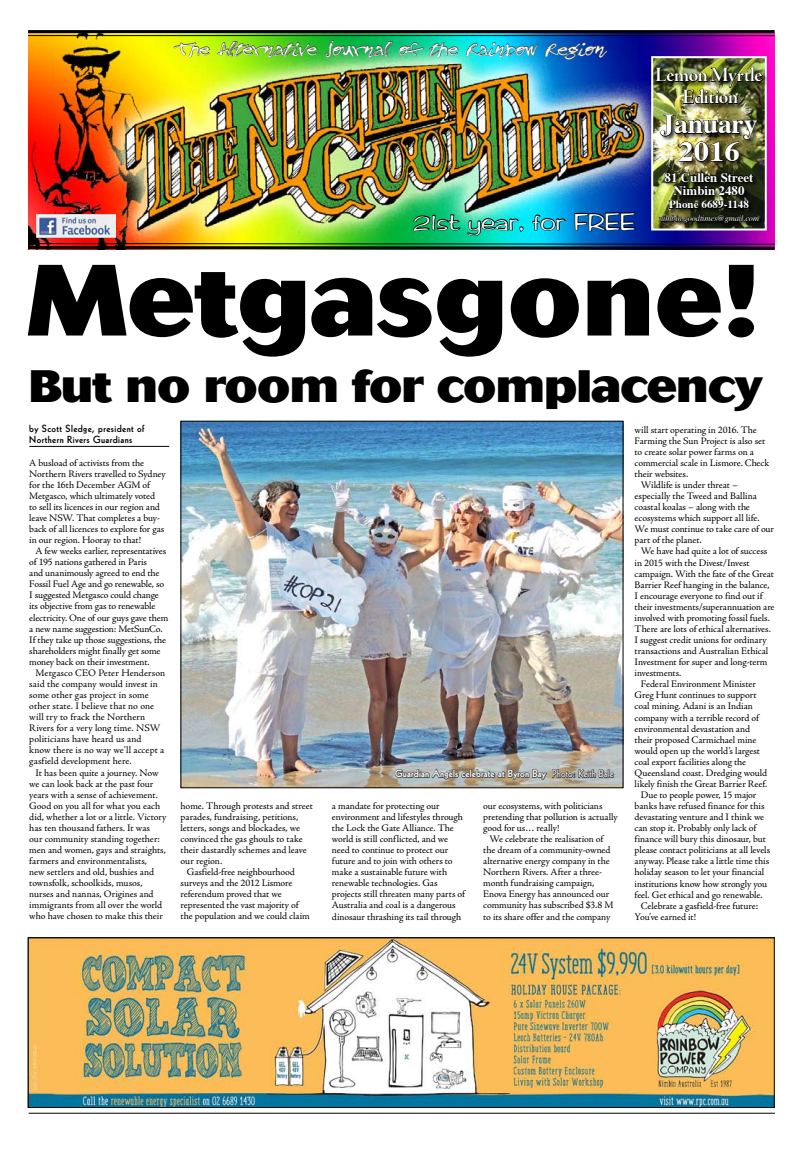
<style>
.page{position:relative;width:803px;height:1149px;background:#fff}
.page>*{position:absolute;margin:0;border:0;box-sizing:border-box;transform-origin:0 0}
.t1{font:800 100px "Cosmos";color:#000;scale:1.05 1}
.t2{font:800 45px "Cosmos";letter-spacing:-.02em;color:#000;scale:1.05 1}
.t3{font:700 27.7px/27.7px "Times";letter-spacing:-.01em;color:#fff;text-align:center}
.t4{font:22px "Arctic 2";letter-spacing:.03em;color:#fff;scale:1.05 1}
.t5{font:21px/22px "Adobe Jenson Pro Bold Disp";letter-spacing:-.015em;color:#fff;text-align:center}
.t6{font:18px "Treefrog";letter-spacing:-.005em;color:#fff}
.t7{font:700 12.9px/12.9px "Times";color:#fff;text-align:center}
.t8{font:700 11.1px "Times";color:#fff}
.t9{font:10px/11.1px "Adobe Jenson Pro";letter-spacing:-.005em;color:#000}
.t10{font:800 10px/11.1px "Kabel";letter-spacing:.045em;color:#000}
.t11{font:800 10px "Kabel";letter-spacing:.02em;color:#fff}
.t12{font:italic 8.3px "Times";letter-spacing:-.01em;color:#fff}
.s1{font-size:24px}
.s2{font-weight:400}
</style>
<div class="page">
<img style="left:28px;top:33px;width:746px;height:209px">
<img style="left:412px;top:210px;width:111px;height:26px">
<svg style="left:531px;top:213px;width:36px;height:18px"></svg>
<svg style="left:573px;top:209px;width:63px;height:24px;background:#003677"></svg>
<svg style="left:28px;top:242px;width:630px;height:8px;background:#344d28"></svg>
<hr style="left:28px;top:30px;width:746px;height:3px;background:#000">
<hr style="left:28px;top:35px;width:746px;height:1px;background:#000">
<svg style="left:172px;top:42px;width:38px;height:16px"></svg>
<svg style="left:217px;top:41px;width:100px;height:16px;background:#61a72a"></svg>
<img style="left:325px;top:30px;width:133px;height:28px">
<svg style="left:465px;top:41px;width:73px;height:24px;background:#21b9ce"></svg>
<svg style="left:544px;top:33px;width:64px;height:26px;background:#114897"></svg>
<div style="left:651px;top:56px;width:115px;height:174px;border:2px solid #fff"></div>
<div style="left:658px;top:114px;width:144px;height:144px;background:#000;opacity:.75"></div>
<img style="left:657px;top:172px;width:102px;height:55px">
<div style="left:654px;top:66px;width:148px;height:59px;background:#000;opacity:.75"></div>
<img style="left:654px;top:30px;width:109px;height:132px">
<hr style="left:29px;top:1112px;width:745px;height:1px;background:#000">
<img style="left:37px;top:214px;width:79px;height:24px">
<hr style="left:29px;top:446px;width:140px;height:1px;background:#000">
<img style="left:182px;top:423px;width:439px;height:362px">
<svg style="left:394px;top:766px;width:221px;height:14px;background:#8e8d87"></svg>
<img style="left:29px;top:939px;width:743px;height:166px">
<div style="left:27px;top:937px;width:747px;height:170px;border:1px solid #000"></div>
<h3 class="t6" style="left:177px;top:41px;width:430px">The Alternative Journal of the Rainbow Region</h3>
<h3 class="t4" style="left:413px;top:214px;width:212px">21st year, for <span class="s1">FREE</span></h3>
<h3 class="t5" style="left:654px;top:64px;width:109px">Lemon Myrtle<br>Edition</h3>
<h3 class="t3" style="left:660px;top:107px;width:98px">January<br>2016</h3>
<p class="t7" style="left:664px;top:170px;width:90px">81 Cullen Street<br>Nimbin 2480</p>
<p class="t8" style="left:668px;top:194px;width:81px">Phone 6689-1148</p>
<p class="t12" style="left:658px;top:211px;width:101px">nimbin.goodtimes@gmail.com</p>
<h1 class="t1" style="left:28px;top:241px;width:695px">Metgasgone!</h1>
<h2 class="t2" style="left:28px;top:359px;width:700px">But no room for complacency</h2>
<p class="t10" style="left:29px;top:423px;width:117px">by Scott Sledge, president of<br>Northern Rivers Guardians</p>
<p class="t9" style="left:29px;top:457px;width:138px">A busload of activists from the Northern Rivers travelled to Sydney for the 16th December AGM of Metgasco, which ultimately voted<br>to sell its licences in our region and leave NSW. That completes a buy&shy;back of all licences to explore for gas in our region. Hooray to that!</p>
<p class="t9" style="left:29px;top:545px;width:140px;text-indent:6px">A few weeks earlier, representatives of 195 nations gathered in Paris<br>and unanimously agreed to end the Fossil Fuel Age and go renewable, so I suggested Metgasco could change its objective from gas to renewable electricity. One of our guys gave them a new name suggestion: MetSunCo.<br>If they take up those suggestions, the shareholders might finally get some money back on their investment.</p>
<p class="t9" style="left:29px;top:667px;width:137px;text-indent:6px">Metgasco CEO Peter Henderson said the company would invest in some other gas project in some other state. I believe that no one will try to frack the Northern<br>Rivers for a very long time. NSW politicians have heard us and know there is no way we’ll accept a gasfield development here.</p>
<p class="t9" style="left:29px;top:766px;width:139px;text-indent:6px">It has been quite a journey. Now we can look back at the past four years with a sense of achievement.<br>Good on you all for what you each did, whether a lot or a little. Victory has ten thousand fathers. It was<br>our community standing together: men and women, gays and straights, farmers and environmentalists,<br>new settlers and old, bushies and townsfolk, schoolkids, musos, nurses and nannas, Origines and immigrants from all over the world who have chosen to make this their</p>
<p class="t9" style="left:180px;top:800px;width:134px">home. Through protests and street</p>
<p class="t9" style="left:180px;top:811px;width:119px">parades, fundraising, petitions,</p>
<p class="t9" style="left:180px;top:822px;width:121px">letters, songs and blockades, we</p>
<p class="t9" style="left:180px;top:833px;width:124px">convinced the gas ghouls to take</p>
<p class="t9" style="left:180px;top:844px;width:127px">their dastardly schemes and leave</p>
<p class="t9" style="left:180px;top:855px;width:43px">our region.</p>
<p class="t9" style="left:187px;top:866px;width:109px">Gasfield-free neighbourhood</p>
<p class="t9" style="left:180px;top:877px;width:113px">surveys and the 2012 Lismore</p>
<p class="t9" style="left:180px;top:888px;width:102px">referendum proved that we</p>
<p class="t9" style="left:180px;top:899px;width:119px">represented the vast majority of</p>
<p class="t9" style="left:180px;top:910px;width:130px">the population and we could claim</p>
<p class="t11" style="left:395px;top:767px;width:220px">Guardian Angels celebrate at Byron Bay <span class="s2">Photo: Keith Bale</span></p>
<p class="t9" style="left:332px;top:800px;width:134px">a mandate for protecting our environment and lifestyles through the Lock the Gate Alliance. The world is still conflicted, and we need to continue to protect our future and to join with others to make a sustainable future with renewable technologies. Gas projects still threaten many parts of<br>Australia and coal is a dangerous dinosaur thrashing its tail through</p>
<p class="t9" style="left:483px;top:800px;width:136px">our ecosystems, with politicians pretending that pollution is actually good for us… really!</p>
<p class="t9" style="left:483px;top:833px;width:132px;text-indent:6px">We celebrate the realisation of the dream of a community-owned alternative energy company in the<br>Northern Rivers. After a three&shy;month fundraising campaign,<br>Enova Energy has announced our community has subscribed $3.8 M to its share offer and the company</p>
<p class="t9" style="left:634px;top:424px;width:124px">will start operating in 2016. The</p>
<p class="t9" style="left:634px;top:435px;width:132px">Farming the Sun Project is also set</p>
<p class="t9" style="left:634px;top:446px;width:121px">to create solar power farms on a</p>
<p class="t9" style="left:634px;top:457px;width:136px">commercial scale in Lismore. Check</p>
<p class="t9" style="left:634px;top:468px;width:55px">their websites.</p>
<p class="t9" style="left:640px;top:479px;width:98px">Wildlife is under threat –</p>
<p class="t9" style="left:634px;top:490px;width:124px">especially the Tweed and Ballina</p>
<p class="t9" style="left:634px;top:501px;width:117px">coastal koalas – along with the</p>
<p class="t9" style="left:634px;top:512px;width:126px">ecosystems which support all life.</p>
<p class="t9" style="left:634px;top:523px;width:141px">We must continue to take care of our</p>
<p class="t9" style="left:634px;top:534px;width:69px">part of the planet.</p>
<p class="t9" style="left:640px;top:546px;width:128px">We have had quite a lot of success</p>
<p class="t9" style="left:634px;top:557px;width:116px">in 2015 with the Divest/Invest</p>
<p class="t9" style="left:634px;top:568px;width:141px">campaign. With the fate of the Great</p>
<p class="t9" style="left:634px;top:579px;width:137px">Barrier Reef hanging in the balance,</p>
<p class="t9" style="left:634px;top:590px;width:129px">I encourage everyone to find out if</p>
<p class="t9" style="left:634px;top:601px;width:141px">their investments/superannuation are</p>
<p class="t9" style="left:634px;top:612px;width:137px">involved with promoting fossil fuels.</p>
<p class="t9" style="left:634px;top:623px;width:138px">There are lots of ethical alternatives.</p>
<p class="t9" style="left:634px;top:634px;width:133px">I suggest credit unions for ordinary</p>
<p class="t9" style="left:634px;top:645px;width:135px">transactions and Australian Ethical</p>
<p class="t9" style="left:634px;top:656px;width:134px">Investment for super and long-term</p>
<p class="t9" style="left:634px;top:667px;width:48px">investments.</p>
<p class="t9" style="left:640px;top:678px;width:116px">Federal Environment Minister</p>
<p class="t9" style="left:634px;top:689px;width:123px">Greg Hunt continues to support</p>
<p class="t9" style="left:634px;top:700px;width:120px">coal mining. Adani is an Indian</p>
<p class="t9" style="left:634px;top:711px;width:126px">company with a terrible record of</p>
<p class="t9" style="left:634px;top:722px;width:117px">environmental devastation and</p>
<p class="t9" style="left:634px;top:734px;width:123px">their proposed Carmichael mine</p>
<p class="t9" style="left:634px;top:745px;width:127px">would open up the world’s largest</p>
<p class="t9" style="left:634px;top:756px;width:113px">coal export facilities along the</p>
<p class="t9" style="left:634px;top:767px;width:134px">Queensland coast. Dredging would</p>
<p class="t9" style="left:634px;top:778px;width:134px">likely finish the Great Barrier Reef.</p>
<p class="t9" style="left:640px;top:789px;width:117px">Due to people power, 15 major</p>
<p class="t9" style="left:634px;top:800px;width:131px">banks have refused finance for this</p>
<p class="t9" style="left:634px;top:811px;width:131px">devastating venture and I think we</p>
<p class="t9" style="left:634px;top:822px;width:123px">can stop it. Probably only lack of</p>
<p class="t9" style="left:634px;top:833px;width:133px">finance will bury this dinosaur, but</p>
<p class="t9" style="left:634px;top:844px;width:137px">please contact politicians at all levels</p>
<p class="t9" style="left:634px;top:855px;width:136px">anyway. Please take a little time this</p>
<p class="t9" style="left:634px;top:866px;width:131px">holiday season to let your financial</p>
<p class="t9" style="left:634px;top:877px;width:134px">institutions know how strongly you</p>
<p class="t9" style="left:634px;top:888px;width:129px">feel. Get ethical and go renewable.</p>
<p class="t9" style="left:640px;top:899px;width:119px">Celebrate a gasfield-free future:</p>
<p class="t9" style="left:634px;top:910px;width:63px">You’ve earned it!</p>
</div>
